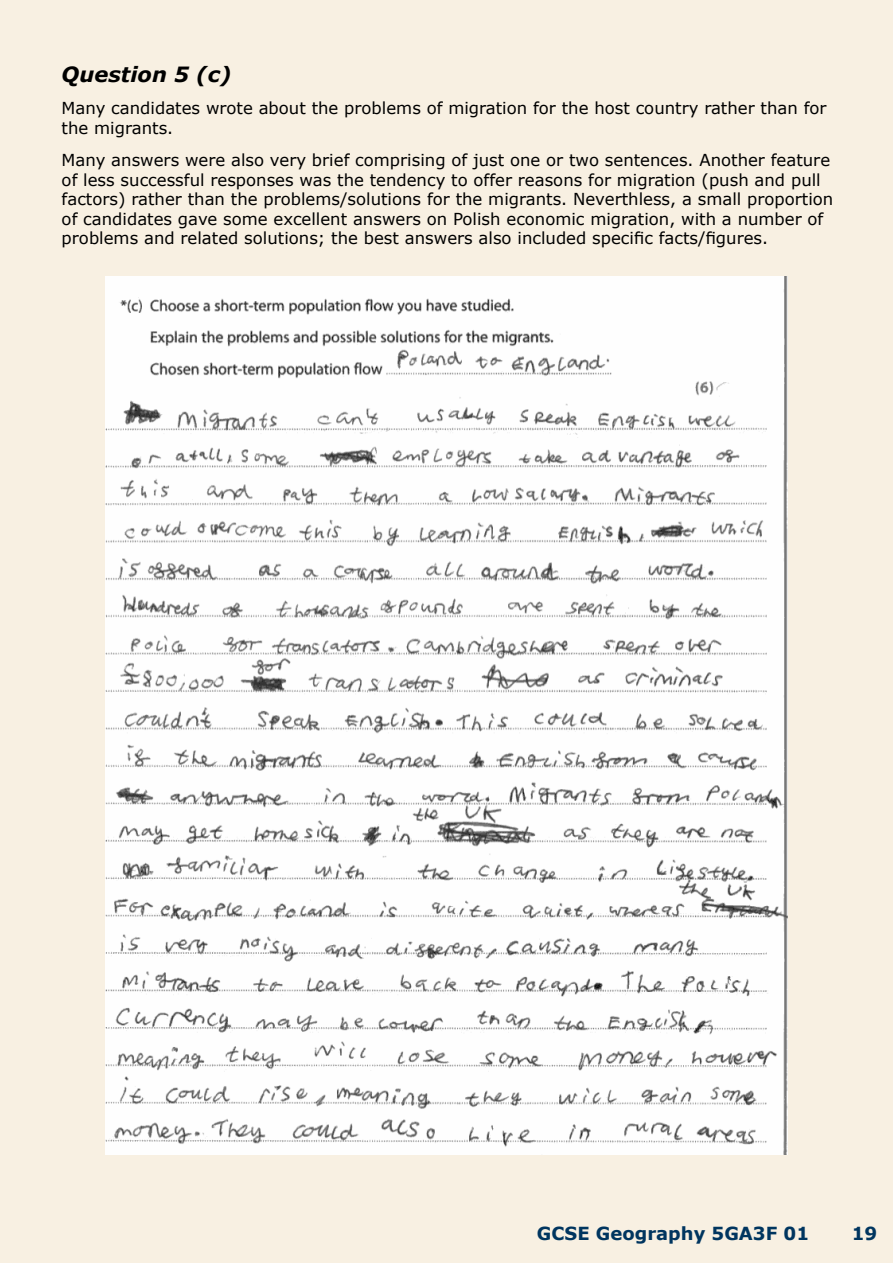
<style>
.page{position:relative;width:893px;height:1263px;background:#f8f0e2}
.page>*{position:absolute;margin:0;border:0;box-sizing:border-box;transform-origin:0 0}
.t1{font:italic 700 21px "Verdana";color:#000}
.t2{font:700 18px "Verdana";color:#00355f}
.t3{font:16.5px/19.5px "Verdana";color:#000}
</style>
<div class="page">
<img style="left:105px;top:276px;width:683px;height:878px">
<p class="t1" style="left:62px;top:61px;width:171px">Question 5 (c)</p>
<p class="t3" style="left:62px;top:98px;width:766px">Many candidates wrote about the problems of migration for the host country rather than for the migrants.</p>
<p class="t3" style="left:62px;top:150px;width:773px">Many answers were also very brief comprising of just one or two sentences. Another feature of less successful responses was the tendency to offer reasons for migration (push and pull factors) rather than the problems/solutions for the migrants. Neverthless, a small proportion of candidates gave some excellent answers on Polish economic migration, with a number of problems and related solutions; the best answers also included specific facts/figures.</p>
<p class="t2" style="left:537px;top:1222px;width:274px">GCSE Geography 5GA3F 01</p>
<p class="t2" style="left:852px;top:1222px;width:27px">19</p>
</div>
